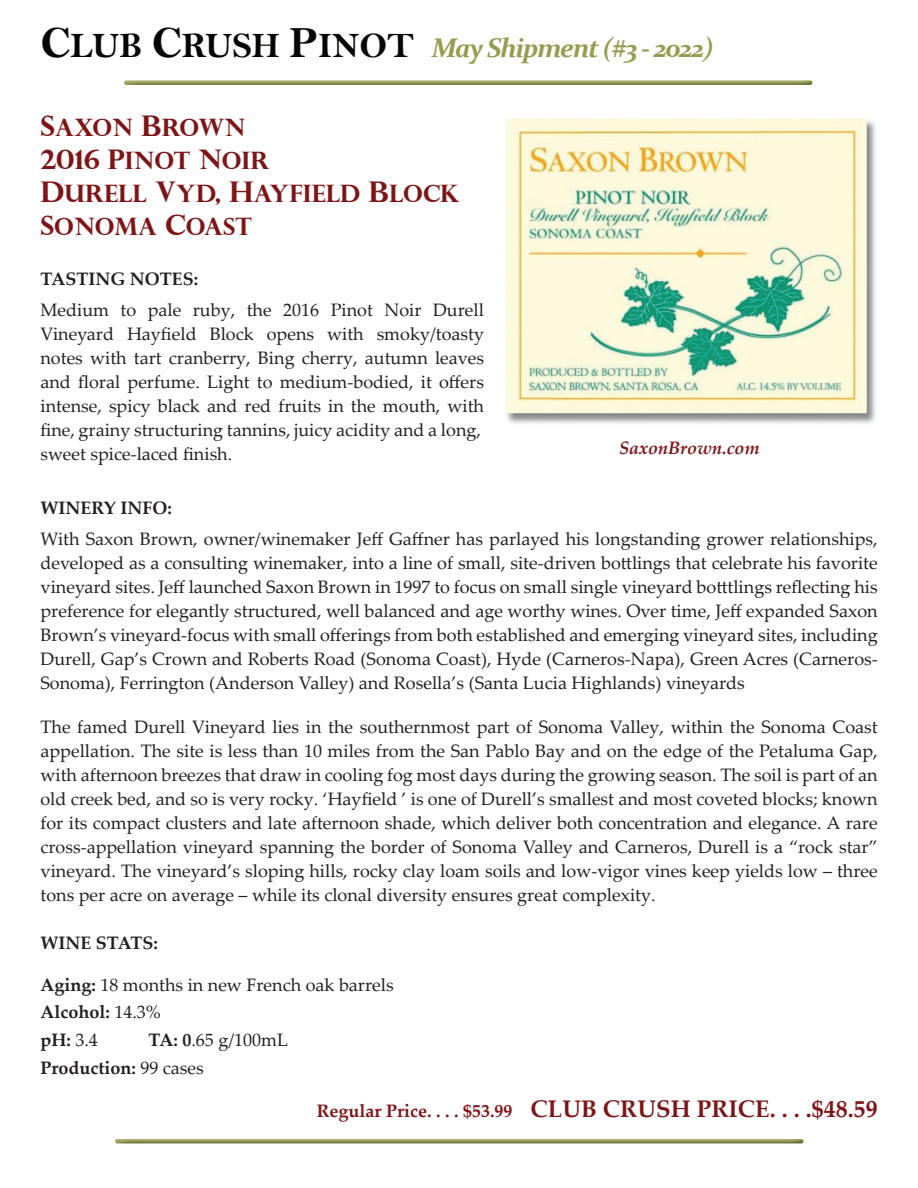
<style>
.page{position:relative;width:918px;height:1188px;background:#fff}
.page>*{position:absolute;margin:0;border:0;box-sizing:border-box;transform-origin:0 0}
.t1{font:italic 700 27px "Constantia";letter-spacing:-.05em;color:#959d51}
.t2{font:700 24px/33px "Perpetua Titling";color:#7f1416}
.t3{font:700 24px "Palatino Linotype";color:#7f1416}
.t4{font:18px/24px "Palatino Linotype";color:#231f20}
.t5{font:700 18px "Palatino Linotype";color:#231f20}
.t6{font:italic 700 18px "Palatino Linotype";color:#7f1416}
.s1{font-family:"Bell MT Bold";font-weight:400;font-style:normal;font-size:45px;color:#060604}
.s2{font-family:"Bell MT Bold";font-weight:400;font-style:normal;font-size:36px;color:#060604}
.s3{font-size:28.5px}
.s4{font-size:27px}
.s5{font-weight:700}
.s6{font-size:18px}
</style>
<div class="page">
<img style="left:124px;top:80px;width:689px;height:5px;border-radius:2px">
<img style="left:115px;top:1139px;width:689px;height:4px;border-radius:2px">
<img style="left:506px;top:118px;width:370px;height:306px">
<h1 class="t1" style="left:40px;top:29px;width:674px"><span class="s1">C</span><span class="s2">LUB</span> <span class="s1">C</span><span class="s2">RUSH</span> <span class="s1">P</span><span class="s2">INOT</span> May Shipment (#3 - 2022)</h1>
<h2 class="t2" style="left:40px;top:110px;width:421px"><span class="s3">S</span>AXON <span class="s3">B</span>ROWN<br><span class="s4">2016 P</span>INOT <span class="s4">N</span>OIR<br><span class="s3">D</span>URELL <span class="s3">V</span>YD, <span class="s3">H</span>AYFIELD <span class="s3">B</span>LOCK<br><span class="s4">S</span>ONOMA <span class="s3">C</span>OAST</h2>
<p class="t5" style="left:40px;top:266px;width:159px">TASTING NOTES:</p>
<p class="t4" style="left:40px;top:297px;width:445px">Medium to pale ruby, the 2016 Pinot Noir Durell Vineyard Hayfield Block opens with smoky/toasty notes with tart cranberry, Bing cherry, autumn leaves and floral perfume. Light to medium-bodied, it offers intense, spicy black and red fruits in the mouth, with fine, grainy structuring tannins, juicy acidity and a long, sweet spice-laced finish.</p>
<p class="t5" style="left:40px;top:496px;width:133px">WINERY INFO:</p>
<p class="t4" style="left:40px;top:526px;width:839px;text-align:justify">With Saxon Brown, owner/winemaker Jeff Gaffner has parlayed his longstanding grower relationships, developed as a consulting winemaker, into a line of small, site-driven bottlings that celebrate his favorite vineyard sites. Jeff launched Saxon Brown in 1997 to focus on small single vineyard botttlings reflecting his preference for elegantly structured, well balanced and age worthy wines. Over time, Jeff expanded Saxon Brown’s vineyard-focus with small offerings from both established and emerging vineyard sites, including Durell, Gap’s Crown and Roberts Road (Sonoma Coast), Hyde (Carneros-Napa), Green Acres (Carneros-Sonoma), Ferrington (Anderson Valley) and Rosella’s (Santa Lucia Highlands) vineyards</p>
<p class="t4" style="left:40px;top:715px;width:839px;text-align:justify">The famed Durell Vineyard lies in the southernmost part of Sonoma Valley, within the Sonoma Coast appellation. The site is less than 10 miles from the San Pablo Bay and on the edge of the Petaluma Gap, with afternoon breezes that draw in cooling fog most days during the growing season. The soil is part of an old creek bed, and so is very rocky. ‘Hayfield ’ is one of Durell’s smallest and most coveted blocks; known for its compact clusters and late afternoon shade, which deliver both concentration and elegance. A rare cross-appellation vineyard spanning the border of Sonoma Valley and Carneros, Durell is a “rock star” vineyard. The vineyard’s sloping hills, rocky clay loam soils and low-vigor vines keep yields low – three tons per acre on average – while its clonal diversity ensures great complexity.</p>
<p class="t5" style="left:40px;top:930px;width:119px">WINE STATS:</p>
<p class="t4" style="left:40px;top:970px;width:355px;line-height:27.8px"><span class="s5">Aging:</span> 18 months in new French oak barrels<br><span class="s5">Alcohol:</span> 14.3%<br><span class="s5">pH:</span> 3.4</p>
<p class="t6" style="left:619px;top:435px;width:142px">SaxonBrown.com</p>
<p class="t4" style="left:40px;top:1025px;width:249px;line-height:27.8px;text-indent:108px"><span class="s5">TA: 0</span>.65 g/100mL<br><span class="s5">Production:</span> 99 cases</p>
<h2 class="t3" style="left:317px;top:1092px;width:563px"><span class="s6">Regular Price. . . . $53.99</span> CLUB CRUSH PRICE. . . .$48.59</h2>
</div>
